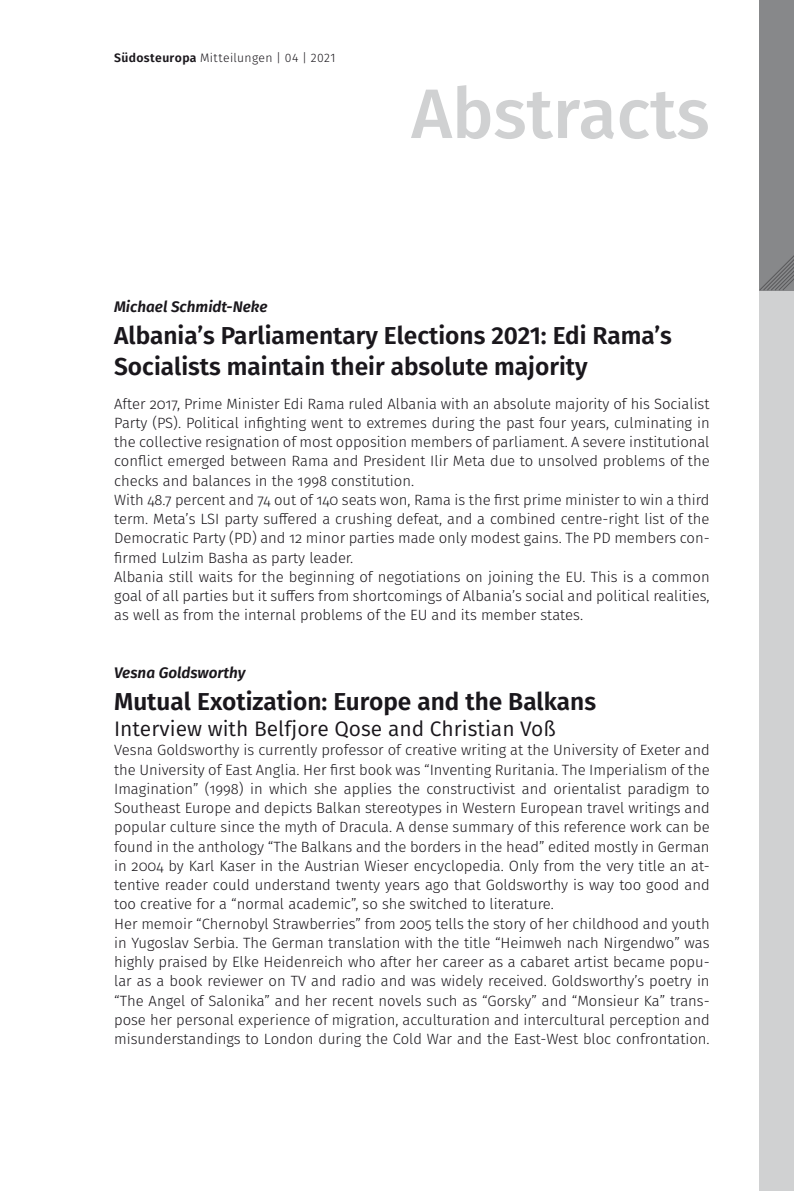
<style>
.page{position:relative;width:794px;height:1191px;background:#fff}
.page>*{position:absolute;margin:0;border:0;box-sizing:border-box;transform-origin:0 0}
.t1{font:500 70px "Fira Sans";color:#d0d1d2}
.t2{font:600 24.5px/31.5px "Fira Sans";color:#1a171c}
.t3{font:21px "Fira Sans";color:#1a171c}
.t4{font:italic 600 15.4px "Fira Sans";color:#1a171c}
.t5{font:300 14.88px/19.2px "Fira Sans";color:#1a171c}
.t6{font:300 12.25px "Fira Sans";letter-spacing:.03em;color:#1a171c}
.s1{font-weight:600}
</style>
<div class="page">
<div style="left:759px;top:290px;width:35px;height:901px;background:#d0d1d2"></div>
<div style="left:759px;top:0;width:35px;height:290px;background:#87888a"></div>
<svg style="left:759px;top:255px;width:35px;height:35px"></svg>
<p class="t6" style="left:114px;top:49px;width:223px"><span class="s1">Südosteuropa</span> Mitteilungen | 04 | 2021</p>
<h1 class="t1" style="left:411px;top:57px;width:300px">Abstracts</h1>
<p class="t4" style="left:114px;top:294px;width:155px">Michael Schmidt-Neke</p>
<h2 class="t2" style="left:114px;top:318px;width:559px">Albania’s Parliamentary Elections 2021: Edi Rama’s<br>Socialists maintain their absolute majority</h2>
<p class="t5" style="left:114px;top:394px;width:597px">After 2017, Prime Minister Edi Rama ruled Albania with an absolute majority of his Socialist Party (PS). Political infighting went to extremes during the past four years, culminating in the collective resignation of most opposition members of parliament. A severe institutional conflict emerged between Rama and President Ilir Meta due to unsolved problems of the checks and balances in the 1998 constitution.<br>With 48.7 percent and 74 out of 140 seats won, Rama is the first prime minister to win a third term. Meta’s LSI party suffered a crushing defeat, and a combined centre-right list of the Democratic Party (PD) and 12 minor parties made only modest gains. The PD members con&shy;firmed Lulzim Basha as party leader.<br>Albania still waits for the beginning of negotiations on joining the EU. This is a common goal of all parties but it suffers from shortcomings of Albania’s social and political realities, as well as from the internal problems of the EU and its member states.</p>
<p class="t4" style="left:114px;top:660px;width:133px">Vesna Goldsworthy</p>
<h2 class="t2" style="left:114px;top:684px;width:483px">Mutual Exotization: Europe and the Balkans</h2>
<h3 class="t3" style="left:114px;top:714px;width:443px">Interview with Belfjore Qose and Christian Voß</h3>
<p class="t5" style="left:114px;top:740px;width:597px">Vesna Goldsworthy is currently professor of creative writing at the University of Exeter and the University of East Anglia. Her first book was “Inventing Ruritania. The Imperialism of the Imagination” (1998) in which she applies the constructivist and orientalist paradigm to Southeast Europe and depicts Balkan stereotypes in Western European travel writings and popular culture since the myth of Dracula. A dense summary of this reference work can be found in the anthology “The Balkans and the borders in the head” edited mostly in German in 2004 by Karl Kaser in the Austrian Wieser encyclopedia. Only from the very title an at&shy;tentive reader could understand twenty years ago that Goldsworthy is way too good and too creative for a “normal academic”, so she switched to literature.<br>Her memoir “Chernobyl Strawberries” from 2005 tells the story of her childhood and youth in Yugoslav Serbia. The German translation with the title “Heimweh nach Nirgendwo” was highly praised by Elke Heidenreich who after her career as a cabaret artist became popu&shy;lar as a book reviewer on TV and radio and was widely received. Goldsworthy’s poetry in “The Angel of Salonika” and her recent novels such as “Gorsky” and “Monsieur Ka” trans&shy;pose her personal experience of migration, acculturation and intercultural perception and misunderstandings to London during the Cold War and the East-West bloc confrontation.</p>
</div>
